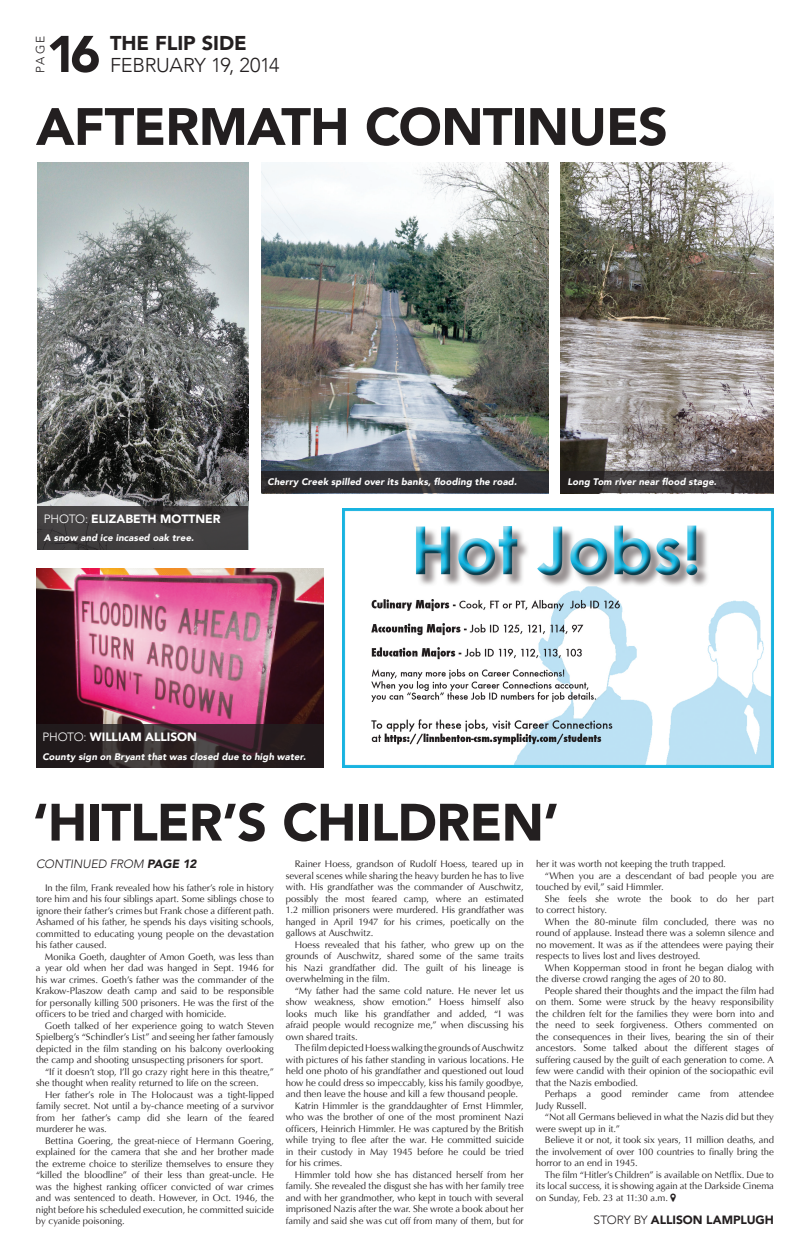
<style>
.page{position:relative;width:810px;height:1260px;background:#fff}
.page>*{position:absolute;margin:0;border:0;box-sizing:border-box;transform-origin:0 0}
.t1{font:900 52px "Avenir";letter-spacing:-.015em;color:#231f20}
.t2{font:900 51px "Avenir";color:#231f20}
.t3{font:300 20px "Avenir";letter-spacing:-.02em;color:#231f20}
.t4{font:900 20px "Avenir";letter-spacing:-.005em;color:#231f20}
.t5{font:900 12px "Avenir";color:#fff}
.t6{font:italic 300 12px "Avenir";letter-spacing:-.005em;color:#231f20}
.t7{font:300 12px "Avenir";letter-spacing:.005em;color:#231f20}
.t8{font:900 12px "Avenir";color:#231f20}
.t9{font:9.5px/11.5px "Optima";letter-spacing:-.005em;color:#231f20;text-align:justify}
.t10{font:italic 900 9.5px "Avenir";letter-spacing:.015em;color:#fff}
.s1{font-weight:300}
.s2{font-weight:900}
</style>
<div class="page">
<img style="left:342px;top:509px;width:432px;height:259px">
<img style="left:37px;top:163px;width:211px;height:343px">
<img style="left:36px;top:568px;width:288px;height:157px">
<img style="left:261px;top:163px;width:288px;height:309px">
<img style="left:561px;top:163px;width:213px;height:309px">
<svg style="left:36px;top:725px;width:288px;height:43px;background:#2e2326"></svg>
<svg style="left:561px;top:472px;width:213px;height:21px;background:#383435"></svg>
<svg style="left:37px;top:506px;width:211px;height:43px;background:#403d3e"></svg>
<div style="left:261px;top:472px;width:288px;height:21px;background:#302f34"></div>
<p class="t7" style="left:33px;top:73px;width:39px;rotate:-90deg">PAGE</p>
<h2 class="t2" style="left:46px;top:11px;width:56px">16</h2>
<h3 class="t4" style="left:110px;top:26px;width:138px">THE FLIP SIDE</h3>
<h3 class="t3" style="left:110px;top:53px;width:171px">FEBRUARY 19, 2014</h3>
<h1 class="t1" style="left:36px;top:82px;width:36px">AFTERMAT</h1>
<h1 class="t1" style="left:310px;top:82px;width:90px">H CONTINUES</h1>
<p class="t5" style="left:44px;top:508px;width:137px"><span class="s1">PHOTO:</span> ELIZABETH MOTTNER</p>
<p class="t10" style="left:44px;top:530px;width:151px">A snow and ice incased oak tree.</p>
<p class="t10" style="left:267px;top:474px;width:251px">Cherry Creek spilled over its banks, flooding the road.</p>
<p class="t10" style="left:567px;top:474px;width:151px">Long Tom river near flood stage.</p>
<p class="t5" style="left:42px;top:727px;width:67px"><span class="s1">PHOTO:</span> WILLIAM</p>
<p class="t5" style="left:145px;top:727px;width:17px">ALLISON</p>
<p class="t10" style="left:42px;top:749px;width:265px">County sign on Bryant that was closed due to high water.</p>
<h1 class="t1" style="left:33px;top:778px;width:527px">‘HITLER’S CHILDREN’</h1>
<p class="t6" style="left:36px;top:856px;width:162px">CONTINUED FROM <span class="s2">PAGE 12</span></p>
<p class="t9" style="left:36px;top:882px;width:240px;text-indent:9px">In the film, Frank revealed how his father’s role in history tore him and his four siblings apart. Some siblings chose to ignore their father’s crimes but Frank chose a different path.<br>Ashamed of his father, he spends his days visiting schools, committed to educating young people on the devastation his father caused.</p>
<p class="t9" style="left:36px;top:951px;width:240px;text-indent:9px">Monika Goeth, daughter of Amon Goeth, was less than a year old when her dad was hanged in Sept. 1946 for his war crimes. Goeth’s father was the commander of the Krakow-Plaszow death camp and said to be responsible for personally killing 500 prisoners. He was the first of the officers to be tried and charged with homicide.</p>
<p class="t9" style="left:36px;top:1020px;width:240px;text-indent:9px">Goeth talked of her experience going to watch Steven Spielberg’s “Schindler’s List” and seeing her father famously depicted in the film standing on his balcony overlooking the camp and shooting unsuspecting prisoners for sport.</p>
<p class="t9" style="left:36px;top:1066px;width:239px;text-indent:9px">“If it doesn’t stop, I’ll go crazy right here in this theatre,” she thought when reality returned to life on the screen.</p>
<p class="t9" style="left:36px;top:1089px;width:240px;text-indent:9px">Her father’s role in The Holocaust was a tight-lipped family secret. Not until a by-chance meeting of a survivor from her father’s camp did she learn of the feared murderer he was.</p>
<p class="t9" style="left:36px;top:1135px;width:240px;text-indent:9px">Bettina Goering, the great-niece of Hermann Goering, explained for the camera that she and her brother made the extreme choice to sterilize themselves to ensure they “killed the bloodline” of their less than great-uncle. He was the highest ranking officer convicted of war crimes and was sentenced to death. However, in Oct. 1946, the night before his scheduled execution, he committed suicide by cyanide poisoning.</p>
<p class="t9" style="left:286px;top:858px;width:240px;text-indent:9px">Rainer Hoess, grandson of Rudolf Hoess, teared up in several scenes while sharing the heavy burden he has to live with. His grandfather was the commander of Auschwitz, possibly the most feared camp, where an estimated 1.2 million prisoners were murdered. His grandfather was hanged in April 1947 for his crimes, poetically on the gallows at Auschwitz.</p>
<p class="t9" style="left:286px;top:939px;width:240px;text-indent:9px">Hoess revealed that his father, who grew up on the grounds of Auschwitz, shared some of the same traits his Nazi grandfather did. The guilt of his lineage is overwhelming in the film.</p>
<p class="t9" style="left:286px;top:985px;width:240px;text-indent:9px">“My father had the same cold nature. He never let us show weakness, show emotion.” Hoess himself also looks much like his grandfather and added, “I was afraid people would recognize me,” when discussing his own shared traits.</p>
<p class="t9" style="left:295px;top:1043px;width:231px">The film depictedHoesswalking the grounds ofAuschwitz</p>
<p class="t9" style="left:286px;top:1054px;width:239px">with pictures of his father standing in various locations. He</p>
<p class="t9" style="left:286px;top:1066px;width:240px">held one photo of his grandfather and questioned out loud</p>
<p class="t9" style="left:286px;top:1077px;width:239px">how he could dress so impeccably, kiss his family goodbye,</p>
<p class="t9" style="left:286px;top:1089px;width:234px">and then leave the house and kill a few thousand people.</p>
<p class="t9" style="left:295px;top:1100px;width:230px">Katrin Himmler is the granddaughter of Ernst Himmler,</p>
<p class="t9" style="left:286px;top:1112px;width:240px">who was the brother of one of the most prominent Nazi</p>
<p class="t9" style="left:286px;top:1123px;width:239px">officers, Heinrich Himmler. He was captured by the British</p>
<p class="t9" style="left:286px;top:1135px;width:239px">while trying to flee after the war. He committed suicide</p>
<p class="t9" style="left:286px;top:1146px;width:239px">in their custody in May 1945 before he could be tried</p>
<p class="t9" style="left:286px;top:1158px;width:58px">for his crimes.</p>
<p class="t9" style="left:295px;top:1169px;width:231px">Himmler told how she has distanced herself from her</p>
<p class="t9" style="left:286px;top:1181px;width:239px">family. She revealed the disgust she has with her family tree</p>
<p class="t9" style="left:286px;top:1192px;width:240px">and with her grandmother, who kept in touch with several</p>
<p class="t9" style="left:286px;top:1204px;width:239px">imprisoned Nazis after the war. She wrote a book about her</p>
<p class="t9" style="left:286px;top:1215px;width:240px">family and said she was cut off from many of them, but for</p>
<p class="t9" style="left:536px;top:858px;width:191px">her it was worth not keeping the truth trapped.</p>
<p class="t9" style="left:545px;top:870px;width:230px">“When you are a descendant of bad people you are</p>
<p class="t9" style="left:536px;top:881px;width:129px">touched by evil,” said Himmler.</p>
<p class="t9" style="left:545px;top:893px;width:231px">She feels she wrote the book to do her part</p>
<p class="t9" style="left:536px;top:905px;width:73px">to correct history.</p>
<p class="t9" style="left:545px;top:916px;width:231px">When the 80-minute film concluded, there was no</p>
<p class="t9" style="left:536px;top:928px;width:239px">round of applause. Instead there was a solemn silence and</p>
<p class="t9" style="left:536px;top:939px;width:240px">no movement. It was as if the attendees were paying their</p>
<p class="t9" style="left:536px;top:951px;width:166px">respects to lives lost and lives destroyed.</p>
<p class="t9" style="left:545px;top:962px;width:230px">When Kopperman stood in front he began dialog with</p>
<p class="t9" style="left:536px;top:974px;width:192px">the diverse crowd ranging the ages of 20 to 80.</p>
<p class="t9" style="left:545px;top:985px;width:230px">People shared their thoughts and the impact the film had</p>
<p class="t9" style="left:536px;top:997px;width:240px">on them. Some were struck by the heavy responsibility</p>
<p class="t9" style="left:536px;top:1008px;width:239px">the children felt for the families they were born into and</p>
<p class="t9" style="left:536px;top:1020px;width:239px">the need to seek forgiveness. Others commented on</p>
<p class="t9" style="left:536px;top:1031px;width:240px">the consequences in their lives, bearing the sin of their</p>
<p class="t9" style="left:536px;top:1043px;width:239px">ancestors. Some talked about the different stages of</p>
<p class="t9" style="left:536px;top:1054px;width:240px">suffering caused by the guilt of each generation to come. A</p>
<p class="t9" style="left:536px;top:1066px;width:240px">few were candid with their opinion of the sociopathic evil</p>
<p class="t9" style="left:536px;top:1077px;width:104px">that the Nazis embodied.</p>
<p class="t9" style="left:545px;top:1089px;width:231px">Perhaps a good reminder came from attendee</p>
<p class="t9" style="left:536px;top:1100px;width:52px">Judy Russell.</p>
<p class="t9" style="left:545px;top:1112px;width:231px">“Not all Germans believed in what the Nazis did but they</p>
<p class="t9" style="left:536px;top:1123px;width:86px">were swept up in it.”</p>
<p class="t9" style="left:545px;top:1135px;width:231px">Believe it or not, it took six years, 11 million deaths, and</p>
<p class="t9" style="left:536px;top:1146px;width:239px">the involvement of over 100 countries to finally bring the</p>
<p class="t9" style="left:536px;top:1158px;width:103px">horror to an end in 1945.</p>
<p class="t9" style="left:545px;top:1169px;width:230px">The film “Hitler’s Children” is available on Netflix. Due to</p>
<p class="t9" style="left:536px;top:1181px;width:239px">its local success, it is showing again at the Darkside Cinema</p>
<p class="t9" style="left:536px;top:1192px;width:134px">on Sunday, Feb. 23 at 11:30 a.m.</p>
<p class="t7" style="left:594px;top:1213px;width:75px">STORY BY <span class="s2">ALLISON</span></p>
<p class="t8" style="left:706px;top:1210px;width:43px">LAM PLUG</p>
<p class="t8" style="left:765px;top:1210px;width:11px">H</p>
</div>
